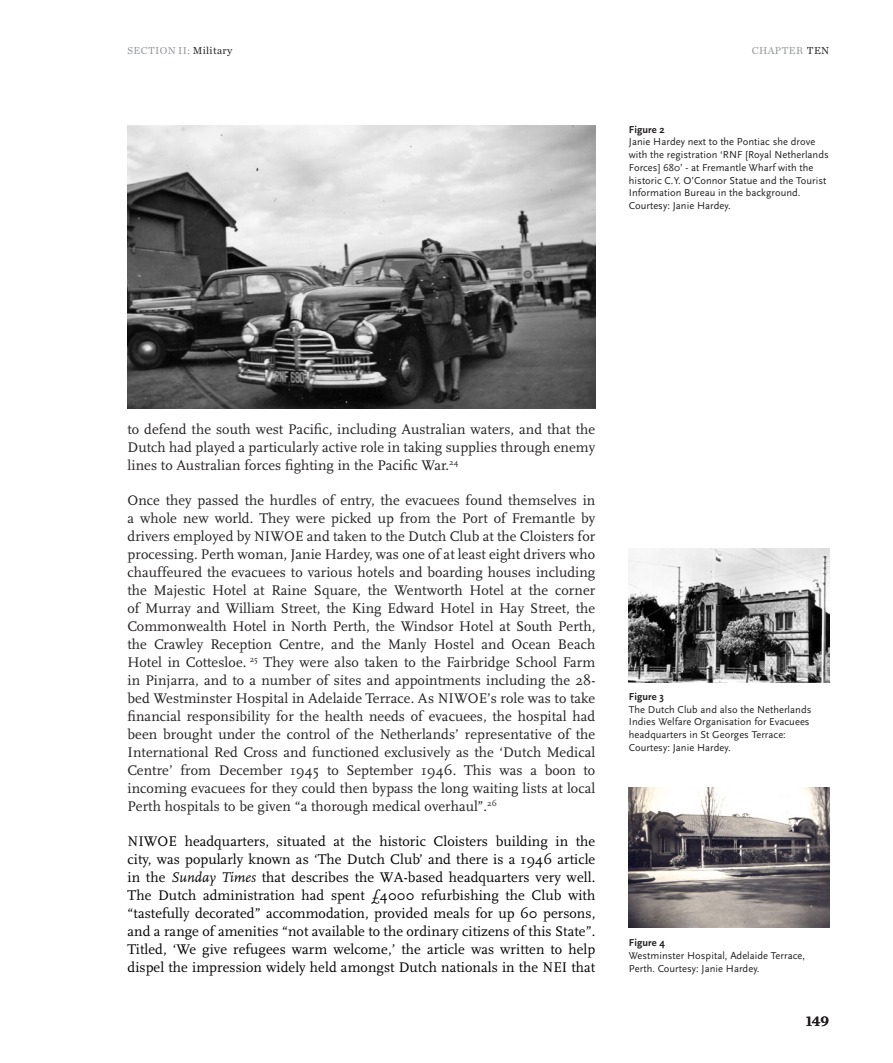
<style>
.page{position:relative;width:893px;height:1063px;background:#fff}
.page>*{position:absolute;margin:0;border:0;box-sizing:border-box;transform-origin:0 0}
.t1{font:15px "Chronicle Text G1 Semi";color:#231f20}
.t2{font:14.55px/18px "Scala";letter-spacing:.005em;color:#231f20;text-align:justify}
.t3{font:14.55px/18px "Scala";letter-spacing:.005em;color:#000;text-align:justify}
.t4{font:10.5px/12.8px "Scala Sans";letter-spacing:.005em;color:#231f20}
.t5{font:10.5px "Chronicle Text G1";letter-spacing:.035em;color:#939598}
.s1{color:#231f20}
.s2{font-weight:700}
.s3{font-style:italic}
</style>
<div class="page">
<img style="left:128px;top:126px;width:467px;height:283px">
<img style="left:629px;top:549px;width:200px;height:134px">
<img style="left:629px;top:787px;width:200px;height:140px">
<p class="t5" style="left:128px;top:43px;width:106px">SECTION II: <span class="s1">Military</span></p>
<p class="t5" style="left:752px;top:43px;width:79px">CHAPTER <span class="s1">TEN</span></p>
<p class="t4" style="left:629px;top:123px;width:201px"><span class="s2">Figure 2<br></span>Janie Hardey next to the Pontiac she drove with the registration ‘RNF [Royal Netherlands Forces] 680’ - at Fremantle Wharf with the historic C.Y. O’Connor Statue and the Tourist Information Bureau in the background.<br>Courtesy: Janie Hardey.</p>
<p class="t2" style="left:128px;top:420px;width:469px">to defend the south west Pacific, including Australian waters, and that the Dutch had played a particularly active role in taking supplies through enemy lines to Australian forces fighting in the Pacific War.<sup>24</sup></p>
<p class="t2" style="left:128px;top:491px;width:469px">Once they passed the hurdles of entry, the evacuees found themselves in a whole new world. They were picked up from the Port of Fremantle by drivers employed by NIWOE and taken to the Dutch Club at the Cloisters for processing. Perth woman, Janie Hardey, was one of at least eight drivers who chauffeured the evacuees to various hotels and boarding houses including the Majestic Hotel at Raine Square, the Wentworth Hotel at the corner of Murray and William Street, the King Edward Hotel in Hay Street, the Commonwealth Hotel in North Perth, the Windsor Hotel at South Perth, the Crawley Reception Centre, and the Manly Hostel and Ocean Beach Hotel in Cottesloe. <sup>25</sup> They were also taken to the Fairbridge School Farm in Pinjarra, and to a number of sites and appointments including the 28- bed Westminster Hospital in Adelaide Terrace. As NIWOE’s role was to take financial responsibility for the health needs of evacuees, the hospital had been brought under the control of the Netherlands’ representative of the International Red Cross and functioned exclusively as the ‘Dutch Medical Centre’ from December 1945 to September 1946. This was a boon to incoming evacuees for they could then bypass the long waiting lists at local Perth hospitals to be given “a thorough medical overhaul”.<sup>26</sup></p>
<p class="t3" style="left:128px;top:832px;width:469px">NIWOE headquarters, situated at the historic Cloisters building in the city, was popularly known as ‘The Dutch Club’ and there is a 1946 article in the <span class="s3">Sunday Times</span> that describes the WA-based headquarters very well.<br>The Dutch administration had spent £4000 refurbishing the Club with “tastefully decorated” accommodation, provided meals for up 60 persons, and a range of amenities “not available to the ordinary citizens of this State”.<br>Titled, ‘We give refugees warm welcome,’ the article was written to help dispel the impression widely held amongst Dutch nationals in the NEI that</p>
<p class="t4" style="left:629px;top:690px;width:184px"><span class="s2">Figure 3<br></span>The Dutch Club and also the Netherlands<br>Indies Welfare Organisation for Evacuees headquarters in St Georges Terrace:<br>Courtesy: Janie Hardey.</p>
<p class="t4" style="left:629px;top:936px;width:178px"><span class="s2">Figure 4<br></span>Westminster Hospital, Adelaide Terrace,<br>Perth. Courtesy: Janie Hardey.</p>
<p class="t1" style="left:806px;top:1009px;width:25px">149</p>
</div>
